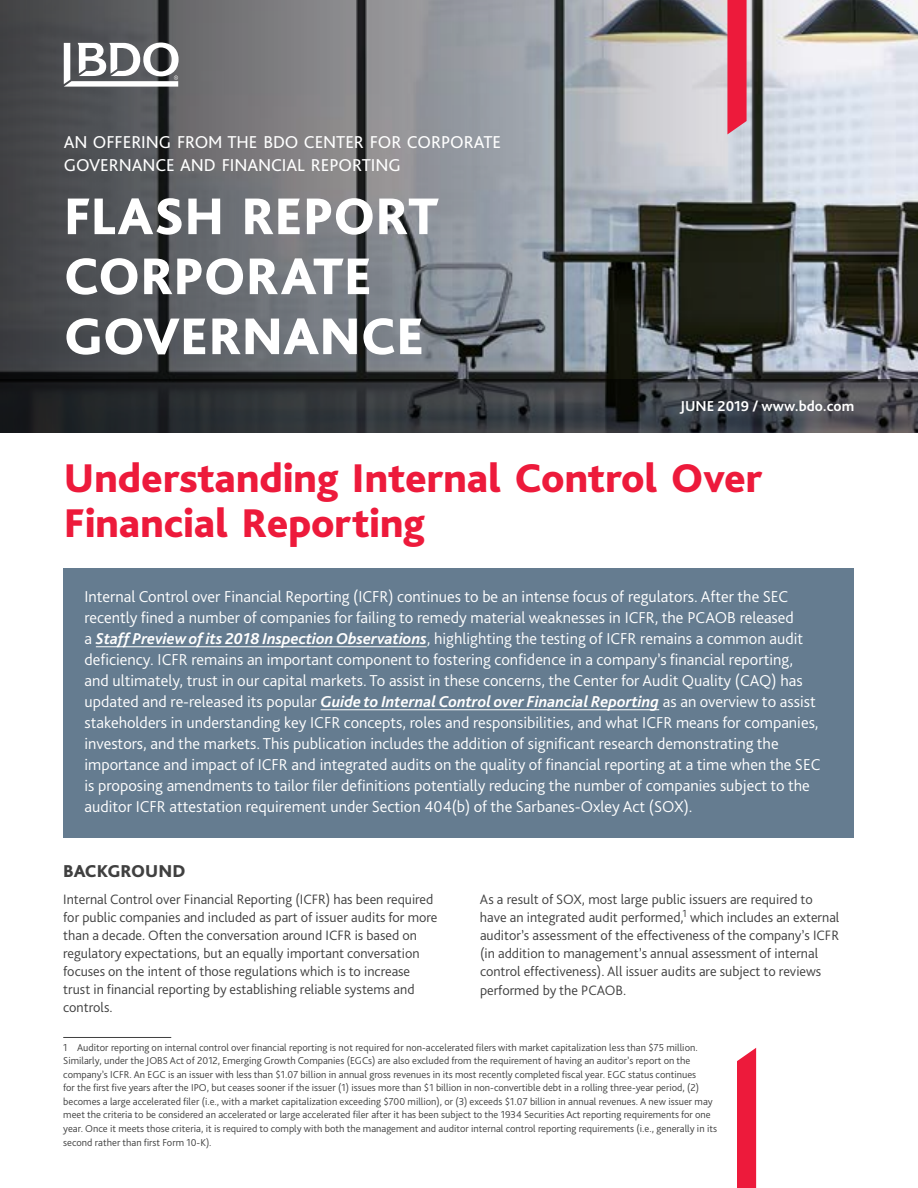
<style>
.page{position:relative;width:918px;height:1188px;background:#fff}
.page>*{position:absolute;margin:0;border:0;box-sizing:border-box;transform-origin:0 0}
.t1{font:800 54px/60px "Bliss Pro";color:#fff}
.t2{font:800 42px/45px "Bliss Pro";color:#ed1a3b}
.t3{font:18px/22.5px "Bliss Pro";letter-spacing:-.005em;color:#fff}
.t4{font:800 18px "Bliss Pro";letter-spacing:-.005em;color:#404040}
.t5{font:300 16.5px/21px "Bliss Pro";color:#fff}
.t6{font:700 15px "Bliss Pro";color:#fff}
.t7{font:300 14.25px/18px "Bliss Pro";color:#404040}
.t8{font:300 10.5px/13.5px "Bliss Pro";color:#404040}
.s1{font-weight:700;font-style:italic}
</style>
<div class="page">
<img style="left:803px;top:0;width:115px;height:380px">
<svg style="left:0;top:0;width:803px;height:380px;background:#737679"></svg>
<svg style="left:0;top:380px;width:918px;height:53px;background:#323539"></svg>
<svg style="left:727px;top:0;width:20px;height:134px;background:#ea2a49"></svg>
<div style="left:737px;top:1048px;width:19px;height:140px;background:#ed1a3b"></div>
<svg style="left:64px;top:43px;width:115px;height:43px"></svg>
<div style="left:63px;top:568px;width:791px;height:270px;background:#657c90"></div>
<hr style="left:96px;top:646px;width:331px;height:1px;background:#fff">
<hr style="left:321px;top:709px;width:338px;height:1px;background:#fff">
<hr style="left:63px;top:1037px;width:108px;height:1px;background:#404040">
<p class="t3" style="left:64px;top:130px;width:439px">AN OFFERING FROM THE BDO CENTER FOR CORPORATE<br>GOVERNANCE AND FINANCIAL REPORTING</p>
<h1 class="t1" style="left:64px;top:185px;width:376px">FLASH REPORT<br>CORPORATE<br>GOVERNANCE</h1>
<p class="t6" style="left:680px;top:397px;width:175px">JUNE 2019 / www.bdo.com</p>
<h2 class="t2" style="left:64px;top:455px;width:700px">Understanding Internal Control Over<br>Financial Reporting</h2>
<p class="t5" style="left:85px;top:586px;width:738px">Internal Control over Financial Reporting (ICFR) continues to be an intense focus of regulators. After the SEC recently fined a number of companies for failing to remedy material weaknesses in ICFR, the PCAOB released<br>a <span class="s1">Staff Preview of its 2018 Inspection Observations</span>, highlighting the testing of ICFR remains a common audit deficiency. ICFR remains an important component to fostering confidence in a company’s financial reporting, and ultimately, trust in our capital markets. To assist in these concerns, the Center for Audit Quality (CAQ) has updated and re-released its popular <span class="s1">Guide to Internal Control over Financial Reporting</span> as an overview to assist stakeholders in understanding key ICFR concepts, roles and responsibilities, and what ICFR means for companies, investors, and the markets. This publication includes the addition of significant research demonstrating the importance and impact of ICFR and integrated audits on the quality of financial reporting at a time when the SEC is proposing amendments to tailor filer definitions potentially reducing the number of companies subject to the auditor ICFR attestation requirement under Section 404(b) of the Sarbanes-Oxley Act (SOX).</p>
<p class="t4" style="left:63px;top:860px;width:124px">BACKGROUND</p>
<p class="t7" style="left:63px;top:890px;width:376px">Internal Control over Financial Reporting (ICFR) has been required for public companies and included as part of issuer audits for more than a decade. Often the conversation around ICFR is based on regulatory expectations, but an equally important conversation focuses on the intent of those regulations which is to increase trust in financial reporting by establishing reliable systems and controls.</p>
<p class="t7" style="left:480px;top:890px;width:361px">As a result of SOX, most large public issuers are required to have an integrated audit performed,<sup>1</sup> which includes an external auditor’s assessment of the effectiveness of the company’s ICFR (in addition to management’s annual assessment of internal control effectiveness). All issuer audits are subject to reviews</p>
<p class="t7" style="left:480px;top:981px;width:148px">performed by the PCAOB.</p>
<p class="t8" style="left:63px;top:1040px;width:655px">1 Auditor reporting on internal control over financial reporting is not required for non-accelerated filers with market capitalization less than $75 million.<br>Similarly, under the JOBS Act of 2012, Emerging Growth Companies (EGCs) are also excluded from the requirement of having an auditor’s report on the company’s ICFR. An EGC is an issuer with less than $1.07 billion in annual gross revenues in its most recently completed fiscal year. EGC status continues<br>for the first five years after the IPO, but ceases sooner if the issuer (1) issues more than $1 billion in non-convertible debt in a rolling three-year period, (2) becomes a large accelerated filer (i.e., with a market capitalization exceeding $700 million), or (3) exceeds $1.07 billion in annual revenues. A new issuer may meet the criteria to be considered an accelerated or large accelerated filer after it has been subject to the 1934 Securities Act reporting requirements for one year. Once it meets those criteria, it is required to comply with both the management and auditor internal control reporting requirements (i.e., generally in its second rather than first Form 10-K).</p>
</div>
